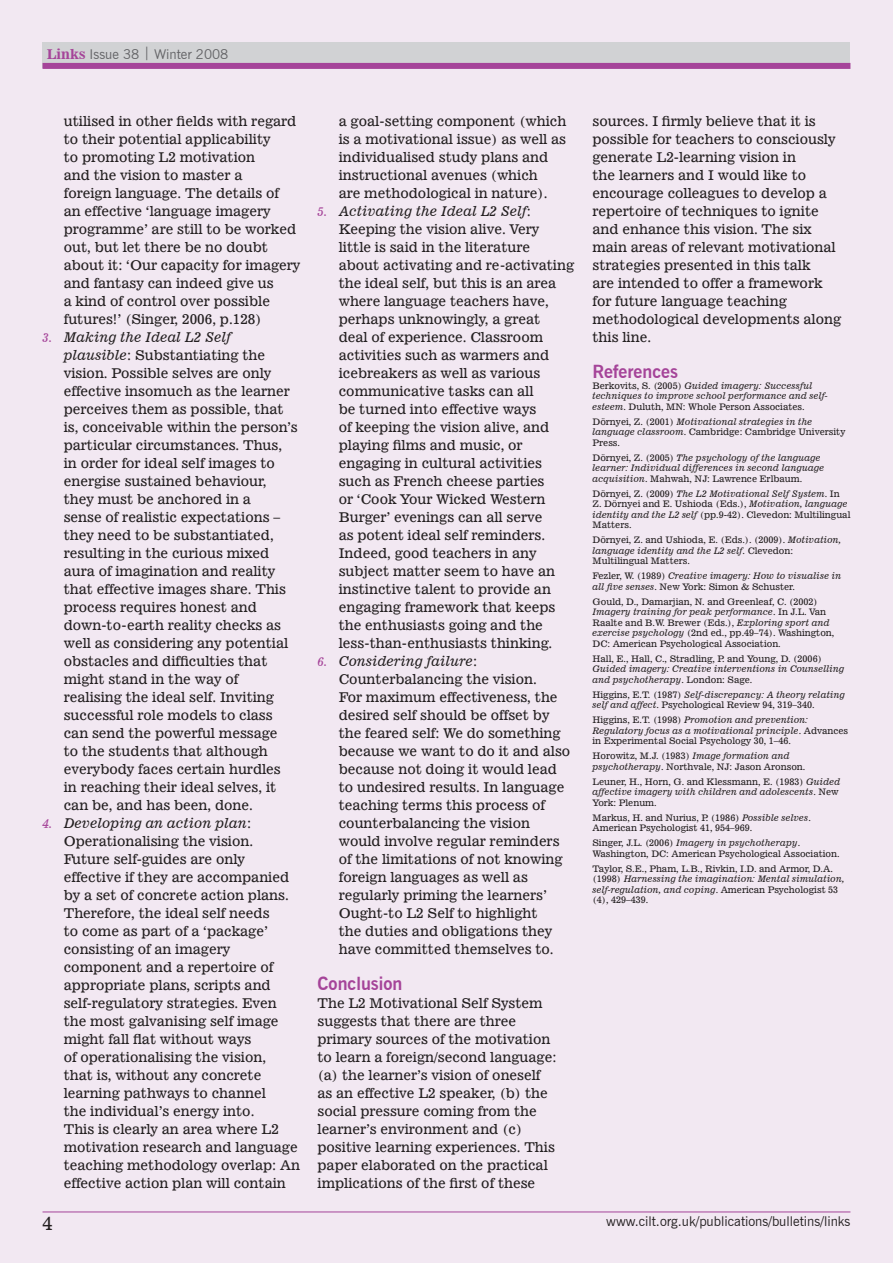
<style>
.page{position:relative;width:893px;height:1263px;background:#f2e8f2}
.page>*{position:absolute;margin:0;border:0;box-sizing:border-box;transform-origin:0 0}
.t1{font:700 18px "News Gothic BT";color:#a54499}
.t2{font:18px "News 701 BT Roman A";color:#231f20}
.t3{font:13.5px/18px "News 701 BT Roman A";color:#231f20}
.t4{font:13.5px "News 701 BT Italic A";color:#231f20}
.t5{font:13.5px "News Gothic BT";color:#231f20}
.t6{font:13.5px "News Gothic BT";color:#636366}
.t7{font:9px/10.5px "News 701 BT Roman A";color:#231f20}
.t8{font:9px/10.5px "News 701 BT Italic A";color:#231f20}
.s1{font-family:"News 701 BT Bold A";color:#a54499}
.s2{font-size:12px;color:#a54499}
.s3{font-family:"News 701 BT Italic A"}
.s4{font-family:"News 701 BT Roman A"}
</style>
<div class="page">
<hr style="left:43px;top:1211px;width:807px;height:1px;background:#a54499">
<div style="left:43px;top:43px;width:807px;height:25px;background:#d1d2d4"></div>
<div style="left:43px;top:63px;width:807px;height:6px;background:#a54499"></div>
<p class="t6" style="left:47px;top:46px;width:183px"><span class="s1">Links</span> Issue 38 | Winter 2008</p>
<p class="t3" style="left:64px;top:112px;width:238px">utilised in other fields with regard to their potential applicability<br>to promoting L2 motivation<br>and the vision to master a<br>foreign language. The details of<br>an effective ‘language imagery programme’ are still to be worked out, but let there be no doubt about it: ‘Our capacity for imagery and fantasy can indeed give us<br>a kind of control over possible futures!’ (Singer, 2006, p.128)</p>
<p class="t4" style="left:43px;top:329px;width:190px"><span class="s2">3.</span> Making the Ideal L2 Self</p>
<p class="t3" style="left:64px;top:346px;width:236px"><span class="s3">plausible</span>: Substantiating the vision. Possible selves are only effective insomuch as the learner perceives them as possible, that is, conceivable within the person’s particular circumstances. Thus, in order for ideal self images to energise sustained behaviour, they must be anchored in a<br>sense of realistic expectations – they need to be substantiated, resulting in the curious mixed aura of imagination and reality that effective images share. This process requires honest and down-to-earth reality checks as well as considering any potential obstacles and difficulties that might stand in the way of realising the ideal self. Inviting successful role models to class can send the powerful message<br>to the students that although everybody faces certain hurdles<br>in reaching their ideal selves, it can be, and has been, done.</p>
<p class="t4" style="left:43px;top:815px;width:210px"><span class="s2">4.</span> Developing an action plan<span class="s4">:</span></p>
<p class="t3" style="left:64px;top:832px;width:238px">Operationalising the vision.<br>Future self-guides are only effective if they are accompanied by a set of concrete action plans.<br>Therefore, the ideal self needs<br>to come as part of a ‘package’ consisting of an imagery component and a repertoire of appropriate plans, scripts and self-regulatory strategies. Even the most galvanising self image might fall flat without ways<br>of operationalising the vision,<br>that is, without any concrete learning pathways to channel<br>the individual’s energy into.<br>This is clearly an area where L2 motivation research and language teaching methodology overlap: An effective action plan will contain</p>
<p class="t3" style="left:339px;top:112px;width:229px">a goal-setting component (which is a motivational issue) as well as individualised study plans and instructional avenues (which<br>are methodological in nature).</p>
<p class="t4" style="left:317px;top:203px;width:215px"><span class="s2">5.</span> Activating the Ideal L2 Self<span class="s4">:</span></p>
<p class="t3" style="left:339px;top:220px;width:237px">Keeping the vision alive. Very little is said in the literature<br>about activating and re-activating the ideal self, but this is an area where language teachers have, perhaps unknowingly, a great<br>deal of experience. Classroom activities such as warmers and icebreakers as well as various communicative tasks can all<br>be turned into effective ways<br>of keeping the vision alive, and playing films and music, or engaging in cultural activities such as French cheese parties<br>or ‘Cook Your Wicked Western<br>Burger’ evenings can all serve<br>as potent ideal self reminders.<br>Indeed, good teachers in any subject matter seem to have an instinctive talent to provide an engaging framework that keeps the enthusiasts going and the less-than-enthusiasts thinking.</p>
<p class="t4" style="left:317px;top:653px;width:161px"><span class="s2">6.</span> Considering failure<span class="s4">:</span></p>
<p class="t3" style="left:339px;top:670px;width:233px">Counterbalancing the vision.<br>For maximum effectiveness, the desired self should be offset by the feared self: We do something because we want to do it and also because not doing it would lead to undesired results. In language teaching terms this process of counterbalancing the vision would involve regular reminders of the limitations of not knowing foreign languages as well as regularly priming the learners’<br>Ought-to L2 Self to highlight<br>the duties and obligations they have committed themselves to.</p>
<h1 class="t1" style="left:317px;top:973px;width:86px">Conclusion</h1>
<p class="t3" style="left:317px;top:994px;width:240px">The L2 Motivational Self System suggests that there are three primary sources of the motivation to learn a foreign/second language: (a) the learner’s vision of oneself as an effective L2 speaker, (b) the social pressure coming from the learner’s environment and (c) positive learning experiences. This paper elaborated on the practical implications of the first of these</p>
<p class="t3" style="left:592px;top:112px;width:250px">sources. I firmly believe that it is possible for teachers to consciously generate L2-learning vision in<br>the learners and I would like to encourage colleagues to develop a repertoire of techniques to ignite and enhance this vision. The six main areas of relevant motivational strategies presented in this talk<br>are intended to offer a framework for future language teaching methodological developments along this line.</p>
<h1 class="t1" style="left:592px;top:361px;width:87px">References</h1>
<p class="t8" style="left:592px;top:380px;width:237px"><span class="s4">Berkovits, S. (2005)</span> Guided imagery: Successful techniques to improve school performance and self-</p>
<p class="t7" style="left:592px;top:401px;width:214px"><span class="s3">esteem</span>. Duluth, MN: Whole Person Associates.</p>
<p class="t8" style="left:592px;top:416px;width:222px"><span class="s4">Dörnyei, Z. (2001)</span> Motivational strategies in the</p>
<p class="t7" style="left:592px;top:426px;width:254px"><span class="s3">language classroom</span>. Cambridge: Cambridge University<br>Press.</p>
<p class="t8" style="left:592px;top:452px;width:233px"><span class="s4">Dörnyei, Z. (2005)</span> The psychology of the language learner: Individual differences in second language</p>
<p class="t7" style="left:592px;top:473px;width:211px"><span class="s3">acquisition</span>. Mahwah, NJ: Lawrence Erlbaum.</p>
<p class="t8" style="left:592px;top:488px;width:249px"><span class="s4">Dörnyei, Z. (2009)</span> The L2 Motivational Self System<span class="s4">. In</span></p>
<p class="t7" style="left:592px;top:498px;width:259px">Z. Dörnyei and E. Ushioda (Eds.), <span class="s3">Motivation, language identity and the L2 self</span> (pp.9-42). Clevedon: Multilingual<br>Matters.</p>
<p class="t7" style="left:592px;top:534px;width:250px">Dörnyei, Z. and Ushioda, E. (Eds.). (2009). <span class="s3">Motivation,</span></p>
<p class="t8" style="left:592px;top:545px;width:202px">language identity and the L2 self<span class="s4">. Clevedon:</span></p>
<p class="t7" style="left:592px;top:555px;width:99px">Multilingual Matters.</p>
<p class="t8" style="left:592px;top:570px;width:250px"><span class="s4">Fezler, W. (1989)</span> Creative imagery: How to visualise in</p>
<p class="t7" style="left:592px;top:579px;width:227px;line-height:15px"><span class="s3">all five senses</span>. New York: Simon &amp; Schuster.<br>Gould, D., Damarjian, N. and Greenleaf, C. (2002)</p>
<p class="t8" style="left:592px;top:606px;width:235px">Imagery training for peak performance<span class="s4">. In J.L. Van</span></p>
<p class="t7" style="left:592px;top:617px;width:243px">Raalte and B.W. Brewer (Eds.), <span class="s3">Exploring sport and exercise psychology</span> (2nd ed., pp.49–74). Washington,<br>DC: American Psychological Association.</p>
<p class="t7" style="left:592px;top:653px;width:231px">Hall, E., Hall, C., Stradling, P. and Young, D. (2006)</p>
<p class="t8" style="left:592px;top:663px;width:253px">Guided imagery: Creative interventions in Counselling and psychotherapy<span class="s4">. London: Sage.</span></p>
<p class="t8" style="left:592px;top:689px;width:254px"><span class="s4">Higgins, E.T. (1987)</span> Self-discrepancy: A theory relating</p>
<p class="t7" style="left:592px;top:699px;width:224px"><span class="s3">self and affect</span>. Psychological Review 94, 319–340.</p>
<p class="t8" style="left:592px;top:714px;width:257px"><span class="s4">Higgins, E.T. (1998)</span> Promotion and prevention:<br>Regulatory focus as a motivational principle<span class="s4">. Advances</span></p>
<p class="t7" style="left:592px;top:733px;width:200px;line-height:15px">in Experimental Social Psychology 30, 1–46.<br>Horowitz, M.J. (1983) <span class="s3">Image formation and</span></p>
<p class="t7" style="left:592px;top:759px;width:249px;line-height:15px"><span class="s3">psychotherapy</span>. Northvale, NJ: Jason Aronson.<br>Leuner, H., Horn, G. and Klessmann, E. (1983) <span class="s3">Guided</span></p>
<p class="t8" style="left:592px;top:786px;width:248px">affective imagery with children and adolescents<span class="s4">. New</span></p>
<p class="t7" style="left:592px;top:795px;width:220px;line-height:15px">York: Plenum.<br>Markus, H. and Nurius, P. (1986) <span class="s3">Possible selves</span>.</p>
<p class="t7" style="left:592px;top:822px;width:161px">American Psychologist 41, 954–969.</p>
<p class="t8" style="left:592px;top:837px;width:209px"><span class="s4">Singer, J.L. (2006)</span> Imagery in psychotherapy<span class="s4">.</span></p>
<p class="t7" style="left:592px;top:846px;width:249px;line-height:15px">Washington, DC: American Psychological Association.<br>Taylor, S.E., Pham, L.B., Rivkin, I.D. and Armor, D.A.</p>
<p class="t8" style="left:592px;top:873px;width:254px"><span class="s4">(1998)</span> Harnessing the imagination: Mental simulation, self-regulation, and coping<span class="s4">. American Psychologist 53</span></p>
<p class="t7" style="left:592px;top:894px;width:57px">(4), 429–439.</p>
<h1 class="t2" style="left:43px;top:1212px;width:12px">4</h1>
<p class="t5" style="left:606px;top:1213px;width:246px">www.cilt.org.uk/publications/bulletins/links</p>
</div>
